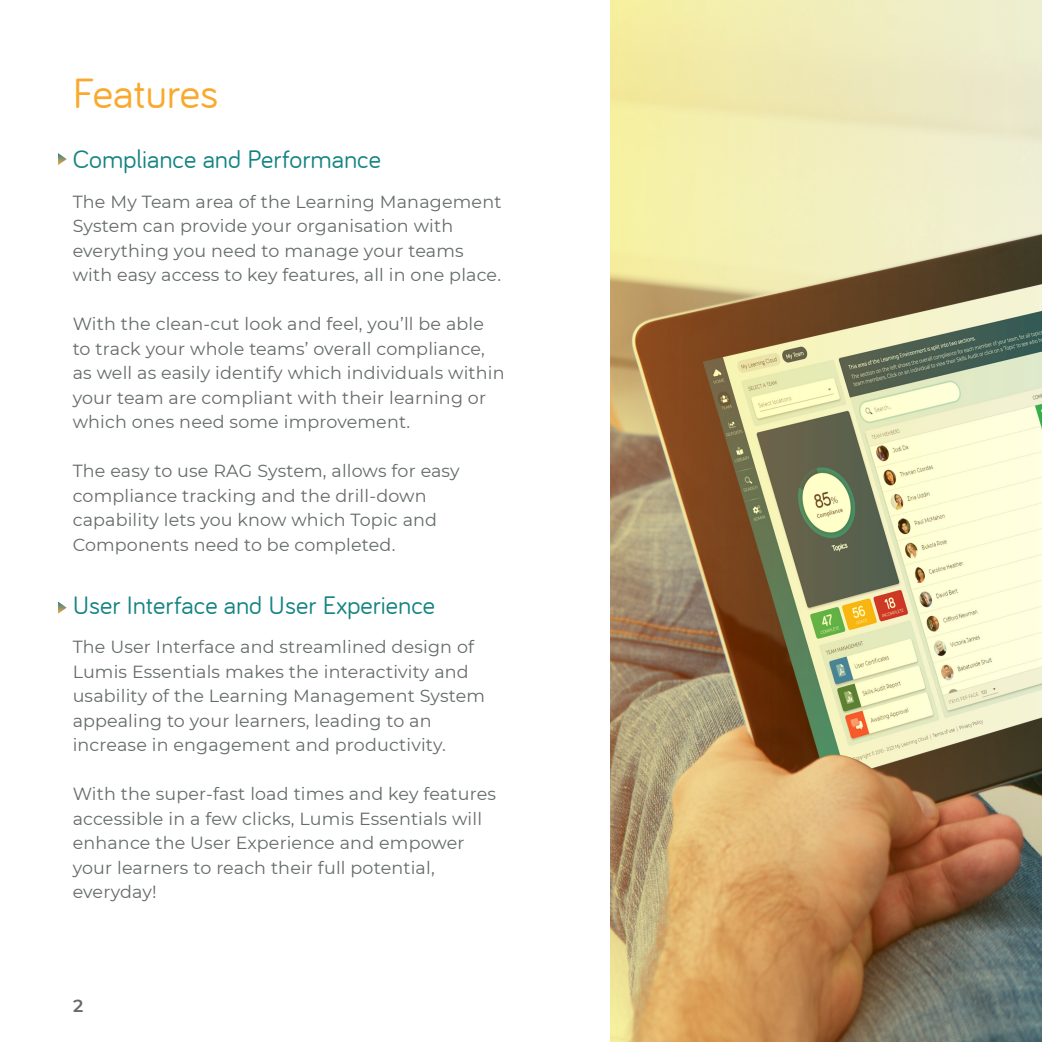
<style>
.page{position:relative;width:1042px;height:1042px;background:#fff}
.page>*{position:absolute;margin:0;border:0;box-sizing:border-box;transform-origin:0 0}
.t1{font:43.75px "Bariol";color:#f9a92d}
.t2{font:26.25px "Bariol";color:#148482}
.t3{font:17.5px/24.5px "Montserrat";letter-spacing:.01em;color:#656a6a}
.t4{font:600 17.5px "Montserrat";color:#656a6a}
</style>
<div class="page">
<svg style="left:58px;top:153px;width:9px;height:12px"></svg>
<svg style="left:58px;top:601px;width:9px;height:13px"></svg>
<img style="left:610px;top:0;width:432px;height:1042px">
<p class="t1" style="left:73px;top:68px;width:148px">Features</p>
<p class="t2" style="left:73px;top:145px;width:310px">Compliance and Performance</p>
<p class="t3" style="left:73px;top:189px;width:430px">The My Team area of the Learning Management System can provide your organisation with everything you need to manage your teams with easy access to key features, all in one place.</p>
<p class="t3" style="left:73px;top:311px;width:433px">With the clean-cut look and feel, you’ll be able to track your whole teams’ overall compliance, as well as easily identify which individuals within your team are compliant with their learning or which ones need some improvement.</p>
<p class="t3" style="left:73px;top:458px;width:388px">The easy to use RAG System, allows for easy compliance tracking and the drill-down capability lets you know which Topic and Components need to be completed.</p>
<p class="t2" style="left:73px;top:590px;width:364px">User Interface and User Experience</p>
<p class="t3" style="left:73px;top:634px;width:414px">The User Interface and streamlined design of Lumis Essentials makes the interactivity and usability of the Learning Management System appealing to your learners, leading to an increase in engagement and productivity.</p>
<p class="t3" style="left:73px;top:781px;width:425px">With the super-fast load times and key features accessible in a few clicks, Lumis Essentials will enhance the User Experience and empower your learners to reach their full potential, everyday!</p>
<p class="t4" style="left:73px;top:993px;width:12px">2</p>
</div>
